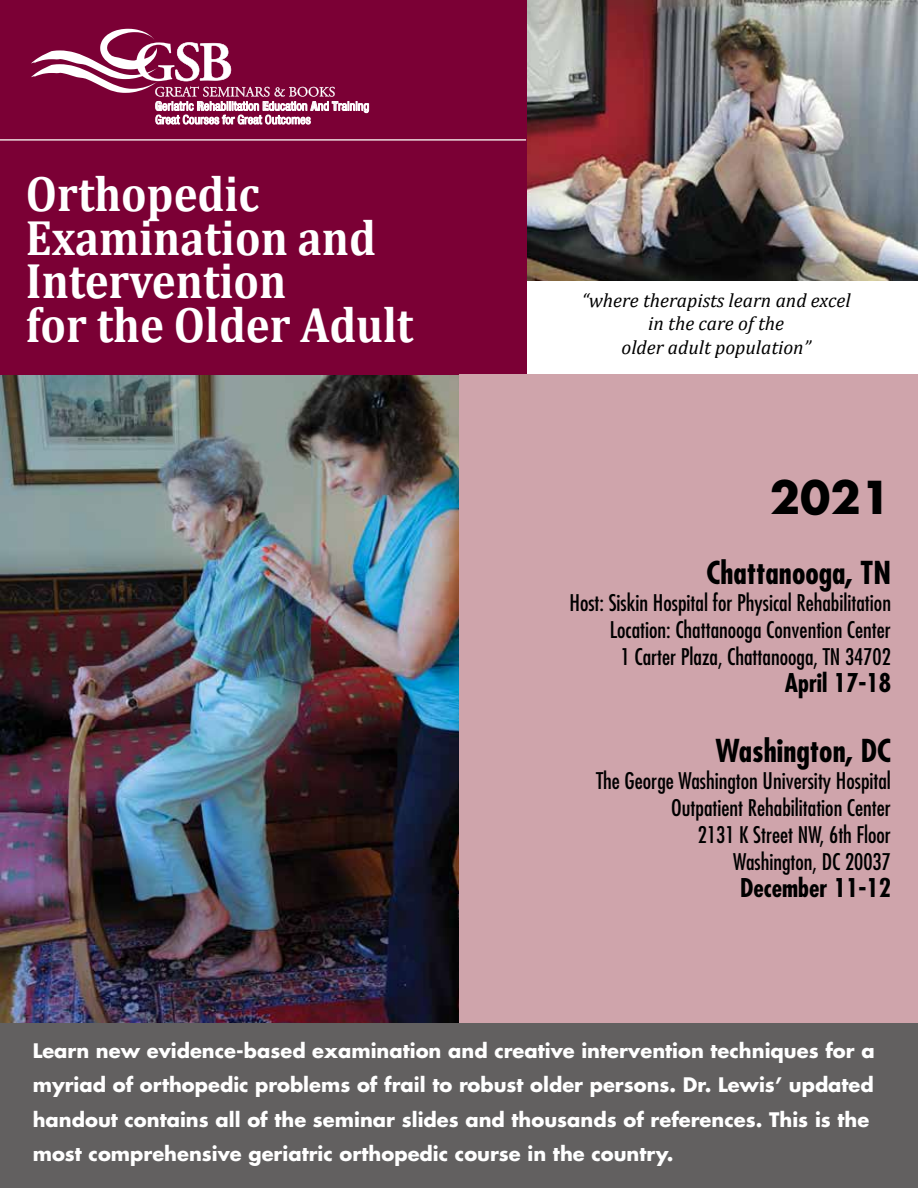
<style>
.page{position:relative;width:918px;height:1188px;background:#fff}
.page>*{position:absolute;margin:0;border:0;box-sizing:border-box;transform-origin:0 0}
.t1{font:700 49.95px/43.5px "Cambria";color:#fff;scale:.9 1}
.t2{font:700 44.1px "Futura";color:#000}
.t3{font:700 condensed 30.75px "Futura";color:#000}
.t4{font:700 condensed 25.2px "Futura";color:#000}
.t5{font:condensed 22.35px/27px "Futura";color:#000;text-align:right}
.t6{font:700 19.5px/34.5px "Futura";color:#fff}
.t7{font:italic 19.5px/23.4px "Cambria";color:#000;text-align:center}
.t8{font:condensed 12.3px/13.5px "Helvetica Neue";color:#fff}
.s1{font-weight:800}
</style>
<div class="page">
<img style="left:526px;top:0;width:392px;height:280px">
<img style="left:0;top:375px;width:459px;height:648px">
<div style="left:0;top:1023px;width:918px;height:165px;background:#626060"></div>
<div style="left:0;top:0;width:526px;height:375px;background:#7b0035"></div>
<div style="left:459px;top:375px;width:459px;height:648px;background:#cfa4ab"></div>
<svg style="left:31px;top:29px;width:304px;height:68px"></svg>
<hr style="left:0;top:139px;width:526px;height:2px;background:#ecdadc">
<p class="t8" style="left:155px;top:99px;width:216px"><span class="s1">G</span>eriatric <span class="s1">R</span>ehabilitation <span class="s1">E</span>ducation <span class="s1">A</span>nd <span class="s1">T</span>raining<br>Great Courses for Great Outcomes</p>
<h1 class="t1" style="left:26px;top:171px;width:432px">Orthopedic<br>Examination and<br>Intervention<br>for the Older Adult</h1>
<p class="t7" style="left:582px;top:288px;width:270px">“where therapists learn and excel in the care of the<br>older adult population”</p>
<h2 class="t2" style="left:770px;top:467px;width:123px">2021</h2>
<h3 class="t3" style="left:706px;top:553px;width:186px">Chattanooga, TN</h3>
<p class="t5" style="left:569px;top:589px;width:323px">Host: Siskin Hospital for Physical Rehabilitation<br>Location: Chattanooga Convention Center<br>1 Carter Plaza, Chattanooga, TN 34702</p>
<p class="t4" style="left:785px;top:666px;width:108px">April 17-18</p>
<h3 class="t3" style="left:716px;top:731px;width:177px">Washington, DC</h3>
<p class="t5" style="left:596px;top:767px;width:296px">The George Washington University Hospital<br>Outpatient Rehabilitation Center<br>2131 K Street NW, 6th Floor<br>Washington, DC 20037</p>
<p class="t4" style="left:740px;top:871px;width:152px">December 11-12</p>
<p class="t6" style="left:33px;top:1033px;width:843px">Learn new evidence-based examination and creative intervention techniques for a myriad of orthopedic problems of frail to robust older persons. Dr. Lewis’ updated handout contains all of the seminar slides and thousands of references. This is the most comprehensive geriatric orthopedic course in the country.</p>
</div>
